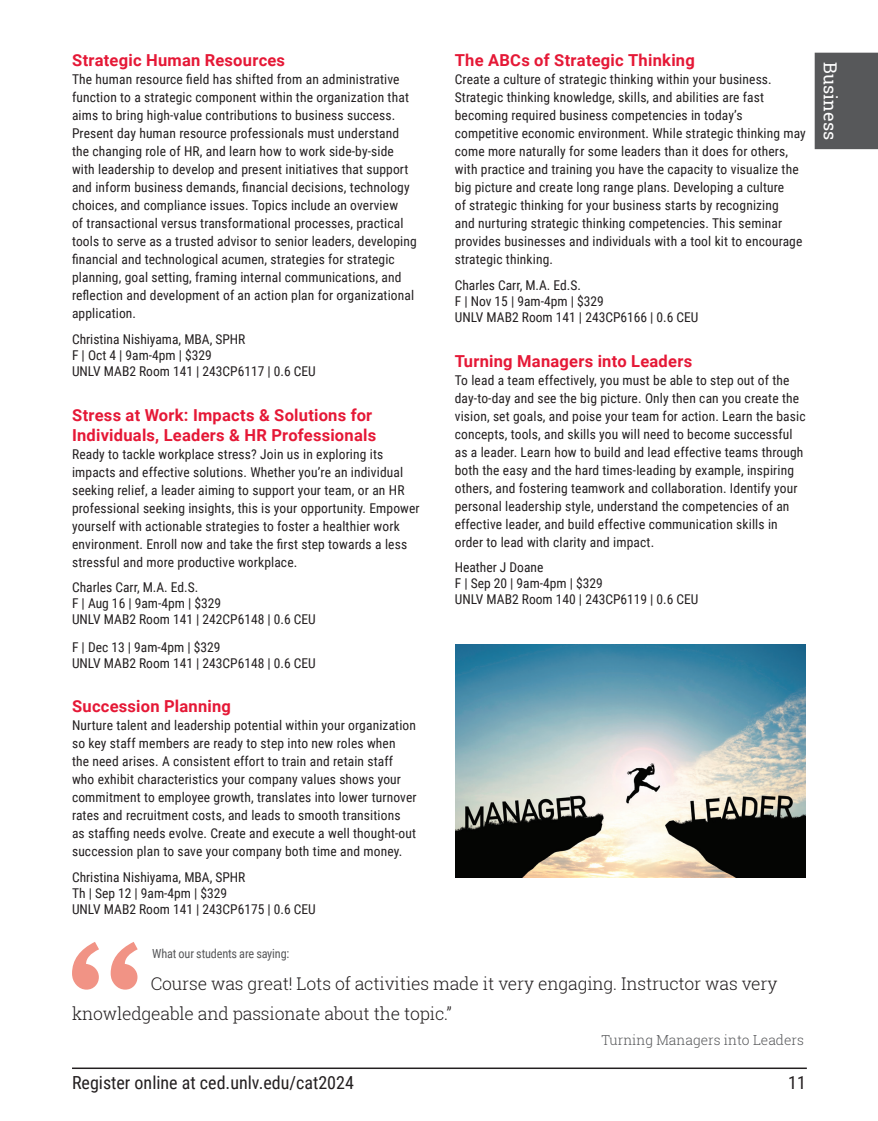
<style>
.page{position:relative;width:878px;height:1121px;background:#fff}
.page>*{position:absolute;margin:0;border:0;box-sizing:border-box;transform-origin:0 0}
.t1{font:18px "Roboto Condensed";color:#231f20}
.t2{font:18px "Roboto Slab";letter-spacing:.01em;color:#fff}
.Testimonial{font:300 17.55px/30px "Roboto Slab";letter-spacing:-.01em;color:#231f20}
.courseTitle{font:700 16.5px/19.8px "Roboto";letter-spacing:.015em;color:#e51836}
.Testimonial_source{font:300 13.8px "Roboto Slab";color:#57585a}
.courseDescription{font:13.5px/18px "Roboto Condensed";letter-spacing:.01em;color:#231f20}
.courseInfo{font:13.5px/16.2px "Roboto Condensed";color:#231f20}
.Testimonial_Intro_Phrase{font:12.45px "Roboto Condensed";letter-spacing:-.015em;color:#57585a}
</style>
<div class="page">
<div style="left:814px;top:53px;width:64px;height:96px;background:#57585a"></div>
<hr style="left:72px;top:1067px;width:734px;height:2px;background:#231f20">
<img style="left:455px;top:644px;width:351px;height:234px">
<svg style="left:72px;top:942px;width:66px;height:47px"></svg>
<h2 class="courseTitle" style="left:72px;top:50px;width:214px">Strategic Human Resources</h2>
<p class="courseDescription" style="left:72px;top:70px;width:346px">The human resource field has shifted from an administrative function to a strategic component within the organization that aims to bring high-value contributions to business success.<br>Present day human resource professionals must understand the changing role of HR, and learn how to work side-by-side with leadership to develop and present initiatives that support and inform business demands, financial decisions, technology choices, and compliance issues. Topics include an overview<br>of transactional versus transformational processes, practical tools to serve as a trusted advisor to senior leaders, developing financial and technological acumen, strategies for strategic planning, goal setting, framing internal communications, and reflection and development of an action plan for organizational application.</p>
<p class="courseInfo" style="left:72px;top:330px;width:245px">Christina Nishiyama, MBA, SPHR<br>F | Oct 4 | 9am-4pm | $329<br>UNLV MAB2 Room 141 | 243CP6117 | 0.6 CEU</p>
<h2 class="courseTitle" style="left:72px;top:404px;width:305px">Stress at Work: Impacts &amp; Solutions for<br>Individuals, Leaders &amp; HR Professionals</h2>
<p class="courseDescription" style="left:72px;top:444px;width:349px">Ready to tackle workplace stress? Join us in exploring its impacts and effective solutions. Whether you’re an individual seeking relief, a leader aiming to support your team, or an HR professional seeking insights, this is your opportunity. Empower yourself with actionable strategies to foster a healthier work environment. Enroll now and take the first step towards a less stressful and more productive workplace.</p>
<p class="courseInfo" style="left:72px;top:578px;width:245px">Charles Carr, M.A. Ed.S.<br>F | Aug 16 | 9am-4pm | $329<br>UNLV MAB2 Room 141 | 242CP6148 | 0.6 CEU</p>
<p class="courseInfo" style="left:72px;top:638px;width:245px">F | Dec 13 | 9am-4pm | $329<br>UNLV MAB2 Room 141 | 243CP6148 | 0.6 CEU</p>
<h2 class="courseTitle" style="left:72px;top:696px;width:160px">Succession Planning</h2>
<p class="courseDescription" style="left:72px;top:716px;width:346px">Nurture talent and leadership potential within your organization so key staff members are ready to step into new roles when<br>the need arises. A consistent effort to train and retain staff who exhibit characteristics your company values shows your commitment to employee growth, translates into lower turnover rates and recruitment costs, and leads to smooth transitions as staffing needs evolve. Create and execute a well thought-out succession plan to save your company both time and money.</p>
<p class="courseInfo" style="left:72px;top:868px;width:245px">Christina Nishiyama, MBA, SPHR<br>Th | Sep 12 | 9am-4pm | $329<br>UNLV MAB2 Room 141 | 243CP6175 | 0.6 CEU</p>
<h2 class="courseTitle" style="left:455px;top:50px;width:242px">The ABCs of Strategic Thinking</h2>
<p class="courseDescription" style="left:455px;top:70px;width:352px">Create a culture of strategic thinking within your business.<br>Strategic thinking knowledge, skills, and abilities are fast becoming required business competencies in today’s competitive economic environment. While strategic thinking may come more naturally for some leaders than it does for others, with practice and training you have the capacity to visualize the big picture and create long range plans. Developing a culture<br>of strategic thinking for your business starts by recognizing<br>and nurturing strategic thinking competencies. This seminar provides businesses and individuals with a tool kit to encourage strategic thinking.</p>
<p class="courseInfo" style="left:455px;top:276px;width:245px">Charles Carr, M.A. Ed.S.<br>F | Nov 15 | 9am-4pm | $329<br>UNLV MAB2 Room 141 | 243CP6166 | 0.6 CEU</p>
<h2 class="courseTitle" style="left:455px;top:350px;width:239px">Turning Managers into Leaders</h2>
<p class="courseDescription" style="left:455px;top:370px;width:352px">To lead a team effectively, you must be able to step out of the day-to-day and see the big picture. Only then can you create the vision, set goals, and poise your team for action. Learn the basic concepts, tools, and skills you will need to become successful as a leader. Learn how to build and lead effective teams through both the easy and the hard times-leading by example, inspiring others, and fostering teamwork and collaboration. Identify your personal leadership style, understand the competencies of an effective leader, and build effective communication skills in order to lead with clarity and impact.</p>
<p class="courseInfo" style="left:455px;top:558px;width:245px">Heather J Doane<br>F | Sep 20 | 9am-4pm | $329<br>UNLV MAB2 Room 140 | 243CP6119 | 0.6 CEU</p>
<p class="Testimonial_Intro_Phrase" style="left:152px;top:944px;width:139px">What our students are saying:</p>
<p class="Testimonial" style="left:72px;top:967px;width:707px;text-indent:79px">Course was great! Lots of activities made it very engaging. Instructor was very knowledgeable and passionate about the topic.”</p>
<p class="Testimonial_source" style="left:601px;top:1031px;width:204px">Turning Managers into Leaders</p>
<h1 class="t1" style="left:72px;top:1069px;width:283px">Register online at ced.unlv.edu/cat2024</h1>
<h1 class="t1" style="left:788px;top:1069px;width:19px">11</h1>
<h1 class="t2" style="left:842px;top:62px;width:80px;rotate:90deg">Business</h1>
</div>
